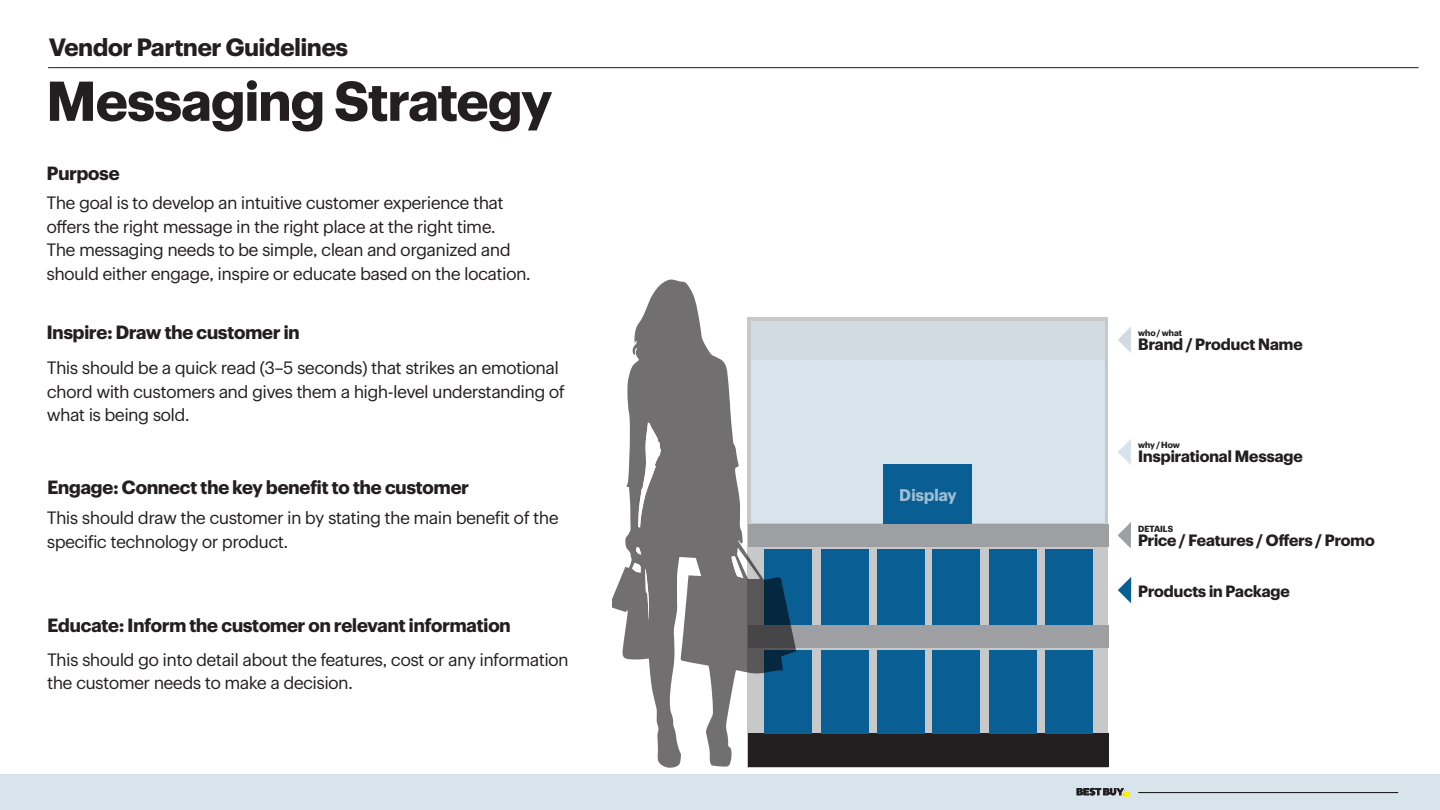
<style>
.page{position:relative;width:1440px;height:810px;background:#fff}
.page>*{position:absolute;margin:0;border:0;box-sizing:border-box;transform-origin:0 0}
.t1{font:700 54.88px "Human BBY 75";letter-spacing:-.005em;color:#231f20}
.t2{font:700 24.5px "Human BBY 75";color:#231f20}
.t3{font:700 18.75px "Human BBY 75";color:#231f20}
.t4{font:17.5px/23.8px "Human BBY 55";color:#231f20}
.t5{font:700 16.5px "Human BBY 75";letter-spacing:.005em;color:#fff}
.t6{font:700 16.12px "Human BBY 75";letter-spacing:.005em;color:#231f20}
.t7{font:700 8.75px "Human BBY 75";letter-spacing:.005em;color:#231f20}
</style>
<div class="page">
<div style="left:0;top:774px;width:1440px;height:36px;background:#d8e4ec"></div>
<svg style="left:1077px;top:788px;width:53px;height:9px"></svg>
<hr style="left:48px;top:67px;width:1371px;height:1px;background:#231f20">
<hr style="left:1138px;top:792px;width:260px;height:1px;background:#231f20">
<div style="left:748px;top:317px;width:360px;height:450px;background:#c7c8ca"></div>
<div style="left:752px;top:321px;width:353px;height:202px;background:#d8e4ec"></div>
<div style="left:748px;top:734px;width:361px;height:33px;background:#231f20"></div>
<div style="left:765px;top:550px;width:47px;height:83px;background:#095e93"></div>
<div style="left:821px;top:550px;width:48px;height:83px;background:#095e93"></div>
<div style="left:877px;top:550px;width:48px;height:83px;background:#095e93"></div>
<div style="left:933px;top:550px;width:47px;height:83px;background:#095e93"></div>
<div style="left:989px;top:550px;width:48px;height:83px;background:#095e93"></div>
<div style="left:1045px;top:550px;width:48px;height:81px;background:#095e93"></div>
<div style="left:765px;top:650px;width:47px;height:84px;background:#095e93"></div>
<div style="left:821px;top:650px;width:48px;height:84px;background:#095e93"></div>
<div style="left:877px;top:650px;width:48px;height:84px;background:#095e93"></div>
<div style="left:933px;top:650px;width:47px;height:84px;background:#095e93"></div>
<div style="left:989px;top:650px;width:48px;height:84px;background:#095e93"></div>
<div style="left:1045px;top:650px;width:48px;height:84px;background:#095e93"></div>
<div style="left:749px;top:625px;width:360px;height:22px;background:#9d9fa2"></div>
<div style="left:884px;top:464px;width:88px;height:61px;background:#095e93"></div>
<div style="left:749px;top:524px;width:360px;height:22px;background:#9d9fa2"></div>
<div style="left:752px;top:321px;width:353px;height:39px;background:#d2dbe1"></div>
<svg style="left:1118px;top:439px;width:13px;height:26px"></svg>
<svg style="left:1118px;top:577px;width:13px;height:26px"></svg>
<svg style="left:1118px;top:522px;width:13px;height:27px"></svg>
<svg style="left:612px;top:279px;width:184px;height:489px"></svg>
<svg style="left:638px;top:423px;width:23px;height:105px"></svg>
<svg style="left:732px;top:548px;width:28px;height:31px"></svg>
<svg style="left:632px;top:563px;width:17px;height:56px"></svg>
<svg style="left:636px;top:547px;width:5px;height:7px"></svg>
<svg style="left:1118px;top:327px;width:13px;height:26px"></svg>
<h2 class="t2" style="left:49px;top:28px;width:300px">Vendor Partner Guidelines</h2>
<h1 class="t1" style="left:47px;top:59px;width:507px">Messaging Strategy</h1>
<p class="t3" style="left:47px;top:158px;width:74px">Purpose</p>
<p class="t4" style="left:47px;top:189px;width:485px">The goal is to develop an intuitive customer experience that offers the right message in the right place at the right time.<br>The messaging needs to be simple, clean and organized and should either engage, inspire or educate based on the location.</p>
<p class="t3" style="left:47px;top:318px;width:254px">Inspire: Draw the customer in</p>
<p class="t4" style="left:47px;top:354px;width:519px">This should be a quick read (3–5 seconds) that strikes an emotional chord with customers and gives them a high-level understanding of what is being sold.</p>
<p class="t3" style="left:47px;top:473px;width:423px">Engage: Connect the key benefit to the customer</p>
<p class="t4" style="left:47px;top:505px;width:513px">This should draw the customer in by stating the main benefit of the specific technology or product.</p>
<p class="t3" style="left:47px;top:611px;width:465px">Educate: Inform the customer on relevant information</p>
<p class="t4" style="left:47px;top:646px;width:523px">This should go into detail about the features, cost or any information the customer needs to make a decision.</p>
<p class="t5" style="left:900px;top:482px;width:58px">Display</p>
<p class="t7" style="left:1138px;top:326px;width:45px">who / what</p>
<p class="t6" style="left:1138px;top:332px;width:166px">Brand / Product Name</p>
<p class="t7" style="left:1138px;top:438px;width:43px">why / How</p>
<p class="t6" style="left:1138px;top:444px;width:166px">Inspirational Message</p>
<p class="t7" style="left:1138px;top:522px;width:37px">DETAILS</p>
<p class="t6" style="left:1138px;top:528px;width:238px">Price / Features / Offers / Promo</p>
<p class="t6" style="left:1138px;top:578px;width:153px">Products in Package</p>
</div>
